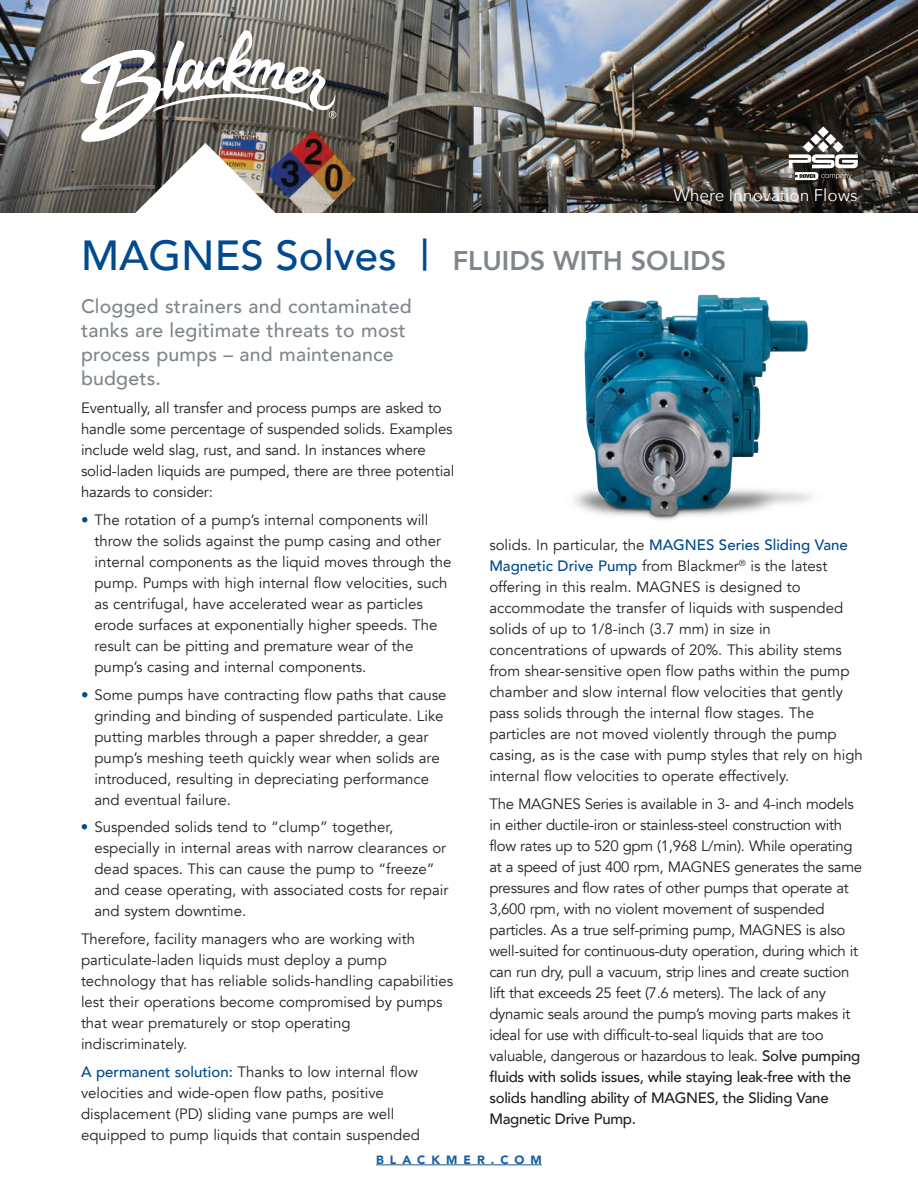
<style>
.page{position:relative;width:918px;height:1188px;background:#fff}
.page>*{position:absolute;margin:0;border:0;box-sizing:border-box;transform-origin:0 0}
.t1{font:800 27px "Avenir";color:#7e868d}
.t2{font:500 19.5px/24px "Avenir";letter-spacing:.01em;color:#7e868d}
.t3{font:16.8px "Avenir Next";color:#fff}
.t4{font:15px/21px "Avenir";color:#231f20}
.t5{font:15px/21px "Avenir";letter-spacing:-.02em;color:#231f20}
.t6{font:900 12px "Avenir";letter-spacing:.5em;color:#175d9e}
.s1{font-weight:500;font-size:42px;color:#004a8d}
.s2{color:#004a8d}
.s3{font-weight:500;color:#004a8d}
.s4{font-weight:500}
</style>
<div class="page">
<img style="left:0;top:0;width:918px;height:212px">
<hr style="left:376px;top:1165px;width:166px;height:1px;background:#175d9e">
<img style="left:78px;top:28px;width:258px;height:185px">
<img style="left:573px;top:294px;width:239px;height:226px">
<svg style="left:789px;top:126px;width:69px;height:54px"></svg>
<p class="t3" style="left:673px;top:181px;width:186px">Where Innovation Flows</p>
<h1 class="t1" style="left:81px;top:239px;width:647px"><span class="s1">MAGNES Solves |</span> FLUIDS WITH SOLIDS</h1>
<h2 class="t2" style="left:81px;top:294px;width:332px">Clogged strainers and contaminated tanks are legitimate threats to most process pumps – and maintenance budgets.</h2>
<p class="t4" style="left:81px;top:398px;width:375px">Eventually, all transfer and process pumps are asked to handle some percentage of suspended solids. Examples include weld slag, rust, and sand. In instances where solid-laden liquids are pumped, there are three potential hazards to consider:</p>
<p class="t4" style="left:94px;top:510px;width:359px;text-indent:-14px"><span class="s2">•</span> The rotation of a pump’s internal components will throw the solids against the pump casing and other internal components as the liquid moves through the pump. Pumps with high internal flow velocities, such as centrifugal, have accelerated wear as particles erode surfaces at exponentially higher speeds. The result can be pitting and premature wear of the pump’s casing and internal components.</p>
<p class="t4" style="left:94px;top:684px;width:354px;text-indent:-13px"><span class="s2">•</span> Some pumps have contracting flow paths that cause grinding and binding of suspended particulate. Like putting marbles through a paper shredder, a gear pump’s meshing teeth quickly wear when solids are introduced, resulting in depreciating performance and eventual failure.</p>
<p class="t4" style="left:95px;top:817px;width:356px;text-indent:-14px"><span class="s2">•</span> Suspended solids tend to “clump” together, especially in internal areas with narrow clearances or dead spaces. This can cause the pump to “freeze” and cease operating, with associated costs for repair and system downtime.</p>
<p class="t4" style="left:81px;top:929px;width:374px">Therefore, facility managers who are working with particulate-laden liquids must deploy a pump technology that has reliable solids-handling capabilities lest their operations become compromised by pumps that wear prematurely or stop operating indiscriminately.</p>
<p class="t4" style="left:81px;top:1062px;width:340px"><span class="s3">A permanent solution:</span> Thanks to low internal flow velocities and wide-open flow paths, positive displacement (PD) sliding vane pumps are well equipped to pump liquids that contain suspended</p>
<p class="t4" style="left:489px;top:535px;width:375px">solids. In particular, the <span class="s3">MAGNES Series Sliding Vane Magnetic Drive Pump</span> from Blackmer<sup>®</sup> is the latest offering in this realm. MAGNES is designed to accommodate the transfer of liquids with suspended solids of up to 1/8-inch (3.7 mm) in size in concentrations of upwards of 20%. This ability stems from shear-sensitive open flow paths within the pump chamber and slow internal flow velocities that gently pass solids through the internal flow stages. The particles are not moved violently through the pump casing, as is the case with pump styles that rely on high internal flow velocities to operate effectively.</p>
<p class="t5" style="left:489px;top:794px;width:374px">The MAGNES Series is available in 3- and 4-inch models in either ductile-iron or stainless-steel construction with flow rates up to 520 gpm (1,968 L/min). While operating at a speed of just 400 rpm, MAGNES generates the same pressures and flow rates of other pumps that operate at 3,600 rpm, with no violent movement of suspended particles. As a true self-priming pump, MAGNES is also well-suited for continuous-duty operation, during which it can run dry, pull a vacuum, strip lines and create suction lift that exceeds 25 feet (7.6 meters). The lack of any dynamic seals around the pump’s moving parts makes it ideal for use with difficult-to-seal liquids that are too valuable, dangerous or hazardous to leak. <span class="s4">Solve pumping fluids with solids issues, while staying leak-free with the solids handling ability of MAGNES, the Sliding Vane Magnetic Drive Pump.</span></p>
<p class="t6" style="left:376px;top:1149px;width:167px">BLACKMER.COM</p>
</div>
